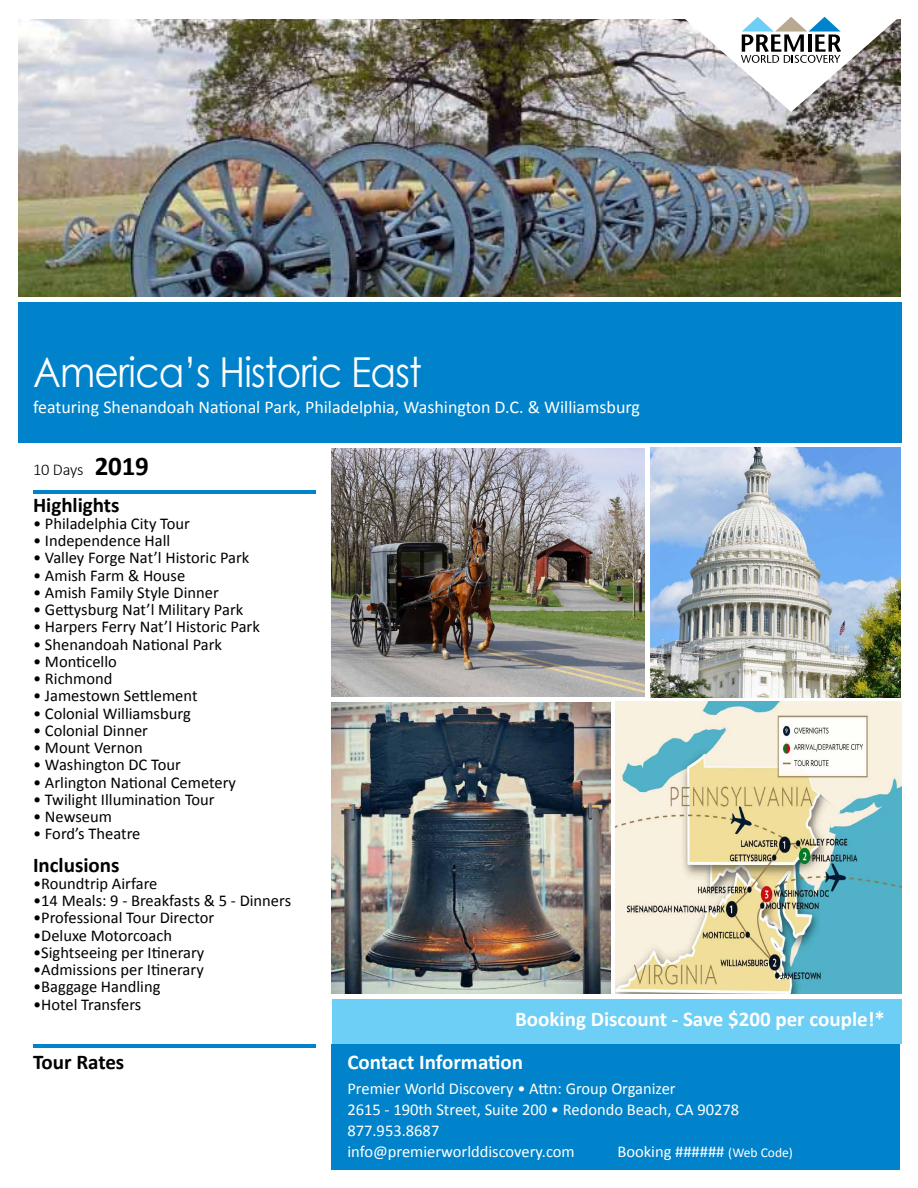
<style>
.page{position:relative;width:918px;height:1188px;background:#fff}
.page>*{position:absolute;margin:0;border:0;box-sizing:border-box;transform-origin:0 0}
.t1{font:41.25px "Century Gothic";letter-spacing:-.02em;color:#fff;scale:.91 1}
.t2{font:700 21px "Calibri";color:#fff}
.t3{font:700 21px "Calibri";color:#000}
.t4{font:18px "Calibri";color:#fff}
.t5{font:16.5px "Calibri";color:#000}
.t6{font:16.5px/21px "Calibri";color:#fff}
.t7{font:300 16.5px "Calibri";letter-spacing:-.015em;color:#000}
.s1{font-weight:700;font-size:27px}
.s2{font-size:13.5px}
</style>
<div class="page">
<div style="left:331px;top:1044px;width:569px;height:126px;background:#0083ca"></div>
<img style="left:18px;top:20px;width:883px;height:277px">
<img style="left:331px;top:702px;width:280px;height:292px">
<img style="left:331px;top:448px;width:314px;height:249px">
<div style="left:332px;top:1000px;width:570px;height:44px;background:#6dcff6"></div>
<hr style="left:33px;top:490px;width:283px;height:4px;background:#0083ca">
<div style="left:18px;top:298px;width:883px;height:145px;background:#0083ca"></div>
<div style="left:18px;top:297px;width:900px;height:5px;background:#fff"></div>
<hr style="left:33px;top:1044px;width:283px;height:4px;background:#0083ca">
<img style="left:616px;top:702px;width:285px;height:292px">
<img style="left:650px;top:447px;width:251px;height:250px">
<svg style="left:682px;top:16px;width:218px;height:96px"></svg>
<h1 class="t1" style="left:33px;top:343px;width:429px">America’s Historic East</h1>
<p class="t4" style="left:33px;top:396px;width:609px">featuring Shenandoah National Park, Philadelphia, Washington D.C. &amp; Williamsburg</p>
<p class="t7" style="left:33px;top:459px;width:117px">10 Days <span class="s1">2019</span></p>
<p class="t3" style="left:33px;top:491px;width:88px">Highlights</p>
<p class="t5" style="left:33px;top:513px;width:159px">• Philadelphia City Tour</p>
<p class="t5" style="left:33px;top:530px;width:139px">• Independence Hall</p>
<p class="t5" style="left:33px;top:547px;width:218px">• Valley Forge Nat’l Historic Park</p>
<p class="t5" style="left:33px;top:565px;width:154px">• Amish Farm &amp; House</p>
<p class="t5" style="left:33px;top:582px;width:187px">• Amish Family Style Dinner</p>
<p class="t5" style="left:33px;top:599px;width:212px">• Gettysburg Nat’l Military Park</p>
<p class="t5" style="left:33px;top:616px;width:228px">• Harpers Ferry Nat’l Historic Park</p>
<p class="t5" style="left:33px;top:634px;width:191px">• Shenandoah National Park</p>
<p class="t5" style="left:33px;top:651px;width:85px">• Monticello</p>
<p class="t5" style="left:33px;top:668px;width:81px">• Richmond</p>
<p class="t5" style="left:33px;top:685px;width:166px">• Jamestown Settlement</p>
<p class="t5" style="left:33px;top:703px;width:159px">• Colonial Williamsburg</p>
<p class="t5" style="left:33px;top:720px;width:116px">• Colonial Dinner</p>
<p class="t5" style="left:33px;top:737px;width:111px">• Mount Vernon</p>
<p class="t5" style="left:33px;top:754px;width:149px">• Washington DC Tour</p>
<p class="t5" style="left:33px;top:772px;width:205px">• Arlington National Cemetery</p>
<p class="t5" style="left:33px;top:789px;width:183px">• Twilight Illumination Tour</p>
<p class="t5" style="left:33px;top:806px;width:80px">• Newseum</p>
<p class="t5" style="left:33px;top:823px;width:109px">• Ford’s Theatre</p>
<p class="t3" style="left:33px;top:851px;width:88px">Inclusions</p>
<p class="t5" style="left:33px;top:873px;width:126px">•Roundtrip Airfare</p>
<p class="t5" style="left:33px;top:890px;width:260px">•14 Meals: 9 - Breakfasts &amp; 5 - Dinners</p>
<p class="t5" style="left:33px;top:907px;width:183px">•Professional Tour Director</p>
<p class="t5" style="left:33px;top:925px;width:141px">•Deluxe Motorcoach</p>
<p class="t5" style="left:33px;top:942px;width:173px">•Sightseeing per Itinerary</p>
<p class="t5" style="left:33px;top:959px;width:172px">•Admissions per Itinerary</p>
<p class="t5" style="left:33px;top:976px;width:129px">•Baggage Handling</p>
<p class="t5" style="left:33px;top:994px;width:110px">•Hotel Transfers</p>
<p class="t2" style="left:515px;top:1005px;width:371px">Booking Discount - Save $200 per couple!*</p>
<p class="t3" style="left:33px;top:1048px;width:93px">Tour Rates</p>
<p class="t2" style="left:347px;top:1048px;width:177px">Contact Information</p>
<p class="t6" style="left:347px;top:1078px;width:393px">Premier World Discovery • Attn: Group Organizer<br>2615 - 190th Street, Suite 200 • Redondo Beach, CA 90278<br>877.953.8687<br>info@premierworlddiscovery.com</p>
<p class="t6" style="left:617px;top:1141px;width:177px">Booking ###### <span class="s2">(Web Code)</span></p>
</div>
